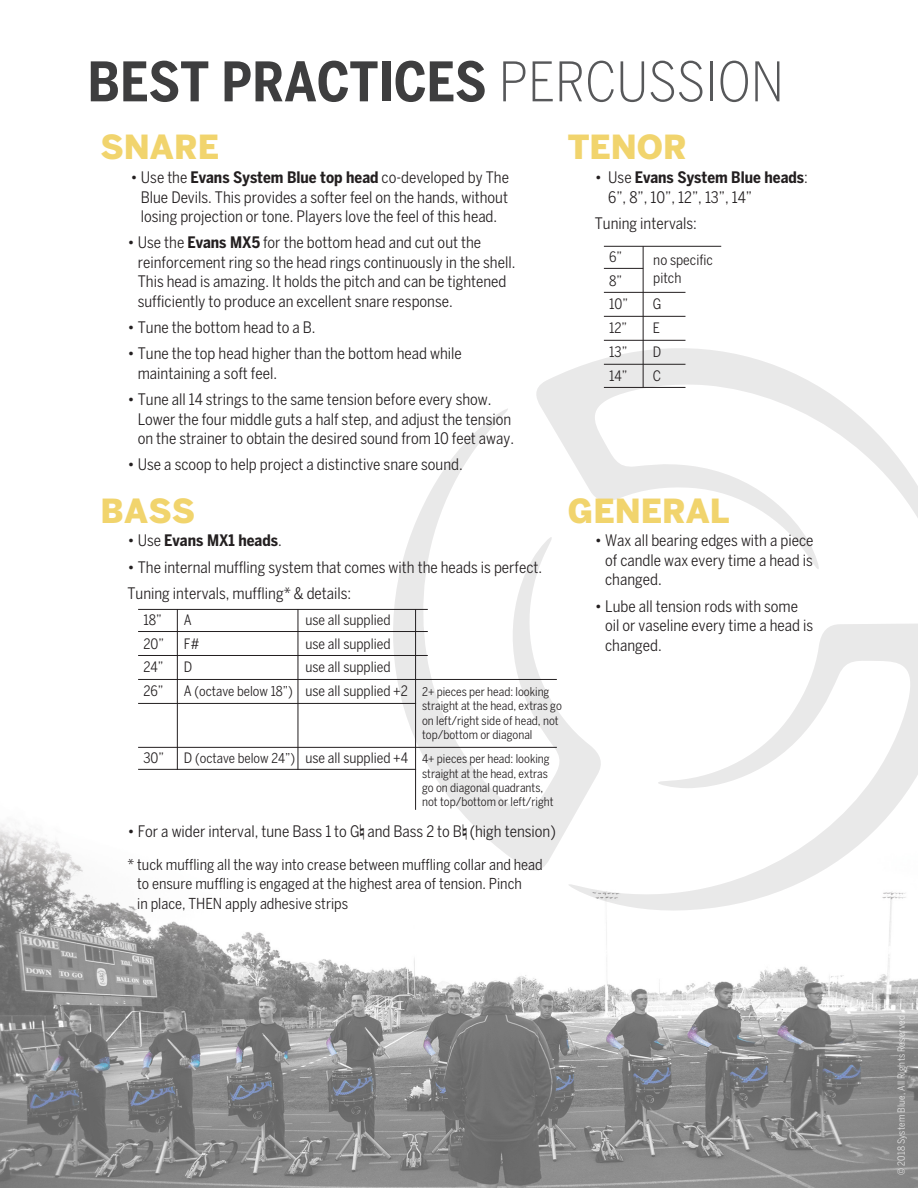
<style>
.page{position:relative;width:918px;height:1188px;background:#fff}
.page>*{position:absolute;margin:0;border:0;box-sizing:border-box;transform-origin:0 0}
.t1{font:700 condensed 54px "Benton Sans";color:#3e3e3f}
.t2{font:900 33px "Benton Sans";color:#f1d46d}
.t3{font:condensed 15.75px/19.5px "Benton Sans";color:#231f20}
.t4{font:700 condensed 15.75px "Benton Sans";color:#231f20}
.t5{font:condensed 15px/19.5px "Benton Sans";color:#231f20}
.t6{font:condensed 14.25px/18px "Benton Sans";color:#231f20}
.t7{font:condensed 12px/14.2px "Benton Sans";color:#231f20}
.t8{font:condensed 9.75px "Benton Sans";letter-spacing:.02em;color:#fff}
.s1{font-weight:300;color:#57585a}
.s2{font-weight:700}
.s3{font-weight:400}
.s4{font-size:13.5px}
</style>
<div class="page">
<img style="left:0;top:708px;width:918px;height:480px">
<svg style="left:536px;top:314px;width:382px;height:255px"></svg>
<svg style="left:357px;top:407px;width:247px;height:469px"></svg>
<svg style="left:567px;top:623px;width:351px;height:291px"></svg>
<hr style="left:604px;top:268px;width:39px;height:1px;background:#231f20">
<hr style="left:604px;top:316px;width:81px;height:1px;background:#231f20">
<hr style="left:604px;top:364px;width:81px;height:1px;background:#231f20">
<hr style="left:604px;top:387px;width:81px;height:1px;background:#231f20">
<hr style="left:604px;top:292px;width:81px;height:1px;background:#231f20">
<hr style="left:604px;top:246px;width:117px;height:1px;background:#231f20">
<hr style="left:643px;top:247px;width:1px;height:140px;background:#231f20">
<hr style="left:604px;top:340px;width:81px;height:1px;background:#231f20">
<hr style="left:139px;top:631px;width:288px;height:1px;background:#231f20">
<hr style="left:139px;top:679px;width:417px;height:1px;background:#231f20">
<hr style="left:139px;top:747px;width:417px;height:1px;background:#231f20">
<hr style="left:139px;top:769px;width:277px;height:1px;background:#231f20">
<hr style="left:139px;top:655px;width:288px;height:1px;background:#231f20">
<hr style="left:139px;top:609px;width:288px;height:1px;background:#231f20">
<hr style="left:177px;top:610px;width:1px;height:159px;background:#231f20">
<hr style="left:298px;top:610px;width:1px;height:159px;background:#231f20">
<hr style="left:415px;top:610px;width:1px;height:199px;background:#231f20">
<hr style="left:139px;top:703px;width:277px;height:1px;background:#231f20">
<p class="t1" style="left:87px;top:50px;width:698px">BEST PRACTICES <span class="s1">PERCUSSION</span></p>
<p class="t2" style="left:100px;top:128px;width:120px">SNARE</p>
<p class="t3" style="left:130px;top:168px;width:380px;text-align:center">• Use the <span class="s2">Evans System Blue top head</span> co-developed by The<br>Blue Devils. This provides a softer feel on the hands, without losing projection or tone. Players love the feel of this head.</p>
<p class="t3" style="left:138px;top:233px;width:379px;text-indent:-10px">• Use the <span class="s2">Evans MX5</span> for the bottom head and cut out the reinforcement ring so the head rings continuously in the shell.<br>This head is amazing. It holds the pitch and can be tightened sufficiently to produce an excellent snare response.</p>
<p class="t3" style="left:127px;top:318px;width:190px">• Tune the bottom head to a B.</p>
<p class="t3" style="left:138px;top:344px;width:326px;text-indent:-10px">• Tune the top head higher than the bottom head while maintaining a soft feel.</p>
<p class="t3" style="left:138px;top:390px;width:378px;text-indent:-10px">• Tune all 14 strings to the same tension before every show.<br>Lower the four middle guts a half step, and adjust the tension on the strainer to obtain the desired sound from 10 feet away.</p>
<p class="t3" style="left:127px;top:455px;width:337px">• Use a scoop to help project a distinctive snare sound.</p>
<p class="t2" style="left:568px;top:128px;width:121px">TENOR</p>
<p class="t3" style="left:608px;top:168px;width:201px;text-indent:-13px">• Use <span class="s2">Evans System Blue heads</span>:<br>6”, 8”, 10”, 12”, 13”, 14”</p>
<p class="t3" style="left:595px;top:213px;width:104px">Tuning intervals:</p>
<p class="t6" style="left:609px;top:247px;width:15px">6”</p>
<p class="t6" style="left:609px;top:271px;width:15px">8”</p>
<p class="t6" style="left:609px;top:295px;width:20px">10”</p>
<p class="t6" style="left:653px;top:295px;width:10px">G</p>
<p class="t6" style="left:609px;top:319px;width:20px">12”</p>
<p class="t6" style="left:653px;top:319px;width:9px">E</p>
<p class="t6" style="left:609px;top:343px;width:20px">13”</p>
<p class="t6" style="left:653px;top:343px;width:10px">D</p>
<p class="t6" style="left:609px;top:367px;width:20px">14”</p>
<p class="t6" style="left:653px;top:367px;width:10px">C</p>
<p class="t6" style="left:653px;top:250px;width:61px">no specific pitch</p>
<p class="t2" style="left:100px;top:491px;width:96px">BASS</p>
<p class="t4" style="left:127px;top:531px;width:156px"><span class="s3">• Use</span> Evans MX1 heads<span class="s3">.</span></p>
<p class="t3" style="left:127px;top:557px;width:416px">• The internal muffling system that comes with the heads is perfect.</p>
<p class="t3" style="left:127px;top:583px;width:225px">Tuning intervals, muffling* &amp; details:</p>
<p class="t2" style="left:568px;top:491px;width:163px">GENERAL</p>
<p class="t3" style="left:605px;top:531px;width:210px;text-align:justify;text-indent:-10px">• Wax all bearing edges with a piece of candle wax every time a head is changed.</p>
<p class="t3" style="left:605px;top:596px;width:210px;text-indent:-10px">• Lube all tension rods with some oil or vaseline every time a head is changed.</p>
<p class="t6" style="left:143px;top:611px;width:20px">18”</p>
<p class="t6" style="left:184px;top:611px;width:9px">A</p>
<p class="t6" style="left:305px;top:611px;width:87px">use all supplied</p>
<p class="t6" style="left:143px;top:634px;width:22px">20”</p>
<p class="t6" style="left:184px;top:634px;width:17px">F#</p>
<p class="t6" style="left:305px;top:634px;width:87px">use all supplied</p>
<p class="t6" style="left:143px;top:658px;width:22px">24”</p>
<p class="t6" style="left:184px;top:658px;width:10px">D</p>
<p class="t6" style="left:305px;top:658px;width:87px">use all supplied</p>
<p class="t6" style="left:143px;top:682px;width:22px">26”</p>
<p class="t6" style="left:184px;top:682px;width:226px">A <span class="s4">(octave below 18”)</span> use all supplied +2</p>
<p class="t7" style="left:422px;top:684px;width:141px">2+ pieces per head: looking straight at the head, extras go on left/right side of head, not top/bottom or diagonal</p>
<p class="t7" style="left:422px;top:752px;width:133px">4+ pieces per head: looking straight at the head, extras go on diagonal quadrants, not top/bottom or left/right</p>
<p class="t6" style="left:143px;top:749px;width:22px">30”</p>
<p class="t6" style="left:184px;top:749px;width:226px">D <span class="s4">(octave below 24”)</span> use all supplied +4</p>
<p class="t3" style="left:127px;top:821px;width:430px">• For a wider interval, tune Bass 1 to G<sup>n</sup> and Bass 2 to B<sup>n</sup> (high tension)</p>
<p class="t5" style="left:137px;top:854px;width:407px;text-indent:-10px">* tuck muffling all the way into crease between muffling collar and head to ensure muffling is engaged at the highest area of tension. Pinch<br>in place, THEN apply adhesive strips</p>
<p class="t8" style="left:895px;top:1174px;width:161px;rotate:-90deg">© 2018 System Blue, All Rights Reserved</p>
</div>
